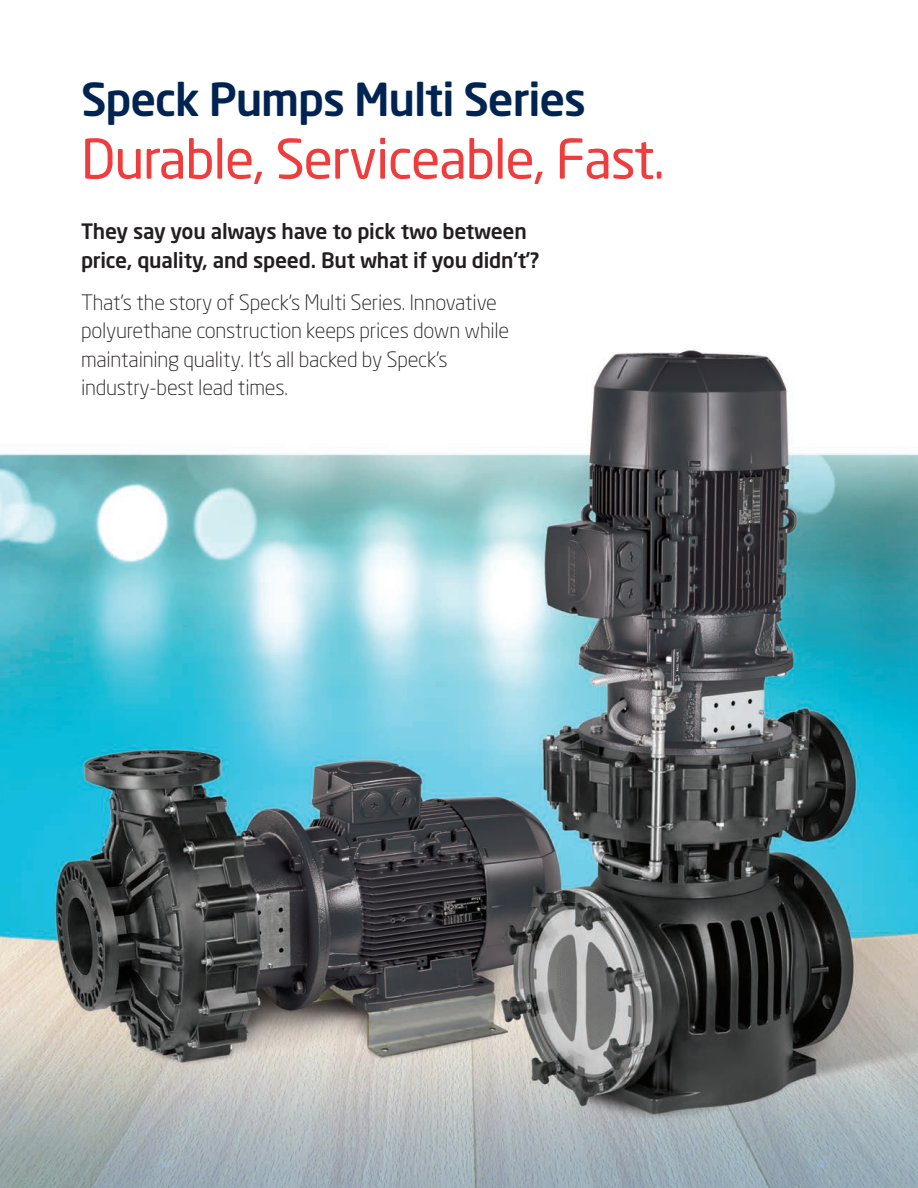
<style>
.page{position:relative;width:918px;height:1188px;background:#fff}
.page>*{position:absolute;margin:0;border:0;box-sizing:border-box;transform-origin:0 0}
.t1{font:54px "Neo Sans Std";letter-spacing:-.025em;color:#ee3d3c}
.t2{font:500 45px "Neo Sans Std";letter-spacing:-.025em;color:#002451}
.t3{font:300 21px/28.5px "Neo Sans Std";letter-spacing:-.01em;color:#231f20}
.t4{font:500 21px/28.5px "Neo Sans Std";letter-spacing:-.01em;color:#231f20}
</style>
<div class="page">
<img style="left:0;top:347px;width:918px;height:841px">
<div style="left:70px;top:211px;width:481px;height:201px;background:#fff"></div>
<h2 class="t2" style="left:81px;top:71px;width:507px">Speck Pumps Multi Series</h2>
<h1 class="t1" style="left:81px;top:126px;width:585px">Durable, Serviceable, Fast.</h1>
<p class="t4" style="left:81px;top:217px;width:460px">They say you always have to pick two between price, quality, and speed. But what if you didn’t’?</p>
<p class="t3" style="left:81px;top:288px;width:430px">That’s the story of Speck’s Multi Series. Innovative polyurethane construction keeps prices down while maintaining quality. It’s all backed by Speck’s industry-best lead times.</p>
</div>
